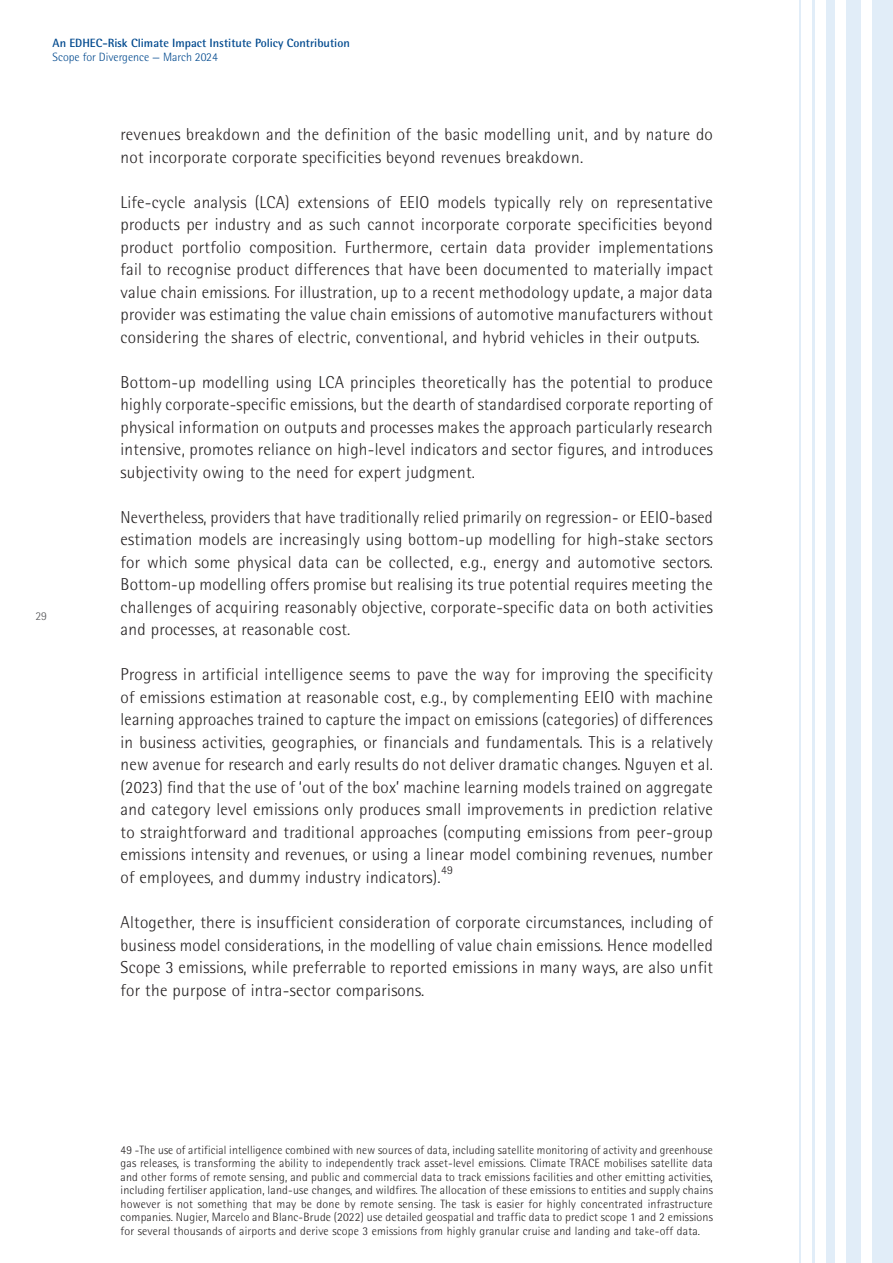
<style>
.page{position:relative;width:893px;height:1263px;background:#fff}
.page>*{position:absolute;margin:0;border:0;box-sizing:border-box;transform-origin:0 0}
.t1{font:300 17.25px/22.5px "Rotis Semi Sans";letter-spacing:.015em;color:#231f20;text-align:justify}
.t2{font:300 17.25px/22.5px "Rotis Semi Sans";letter-spacing:.015em;color:#231f20;text-align:justify;scale:.96 1}
.t3{font:300 12px/13.5px "Rotis Semi Sans";letter-spacing:.015em;color:#231f20;text-align:justify}
.t4{font:700 12px "Rotis Semi Sans";color:#01498e}
.t5{font:300 12px "Rotis Semi Sans";color:#01498e}
.t6{font:300 12px "Rotis Semi Sans";color:#57585a}
</style>
<div class="page">
<div style="left:826px;top:0;width:9px;height:1263px;background:#e1edf8"></div>
<hr style="left:812px;top:0;width:3px;height:1263px;background:#e1edf8">
<hr style="left:799px;top:0;width:2px;height:1263px;background:#e1edf8">
<div style="left:846px;top:0;width:15px;height:1263px;background:#e1edf8"></div>
<div style="left:872px;top:0;width:21px;height:1263px;background:#e1edf8"></div>
<p class="t4" style="left:53px;top:36px;width:299px">An EDHEC-Risk Climate Impact Institute Policy Contribution</p>
<p class="t5" style="left:53px;top:50px;width:167px">Scope for Divergence — March 2024</p>
<p class="t6" style="left:36px;top:609px;width:13px">29</p>
<p class="t1" style="left:121px;top:123px;width:594px">revenues breakdown and the definition of the basic modelling unit, and by nature do not incorporate corporate specificities beyond revenues breakdown.</p>
<p class="t1" style="left:121px;top:191px;width:594px">Life-cycle analysis (LCA) extensions of EEIO models typically rely on representative products per industry and as such cannot incorporate corporate specificities beyond product portfolio composition. Furthermore, certain data provider implementations fail to recognise product differences that have been documented to materially impact value chain emissions. For illustration, up to a recent methodology update, a major data provider was estimating the value chain emissions of automotive manufacturers without considering the shares of electric, conventional, and hybrid vehicles in their outputs.</p>
<p class="t1" style="left:121px;top:371px;width:594px">Bottom-up modelling using LCA principles theoretically has the potential to produce highly corporate-specific emissions, but the dearth of standardised corporate reporting of physical information on outputs and processes makes the approach particularly research intensive, promotes reliance on high-level indicators and sector figures, and introduces subjectivity owing to the need for expert judgment.</p>
<p class="t2" style="left:121px;top:506px;width:619px">Nevertheless, providers that have traditionally relied primarily on regression- or EEIO-based estimation models are increasingly using bottom-up modelling for high-stake sectors for which some physical data can be collected, e.g., energy and automotive sectors.<br>Bottom-up modelling offers promise but realising its true potential requires meeting the challenges of acquiring reasonably objective, corporate-specific data on both activities and processes, at reasonable cost.</p>
<p class="t1" style="left:121px;top:663px;width:594px">Progress in artificial intelligence seems to pave the way for improving the specificity of emissions estimation at reasonable cost, e.g., by complementing EEIO with machine learning approaches trained to capture the impact on emissions (categories) of differences in business activities, geographies, or financials and fundamentals. This is a relatively new avenue for research and early results do not deliver dramatic changes. Nguyen et al. (2023) find that the use of ‘out of the box’ machine learning models trained on aggregate and category level emissions only produces small improvements in prediction relative to straightforward and traditional approaches (computing emissions from peer-group emissions intensity and revenues, or using a linear model combining revenues, number of employees, and dummy industry indicators).</p>
<p class="t3" style="left:441px;top:863px;width:13px">49</p>
<p class="t1" style="left:121px;top:911px;width:594px">Altogether, there is insufficient consideration of corporate circumstances, including of business model considerations, in the modelling of value chain emissions. Hence modelled Scope 3 emissions, while preferrable to reported emissions in many ways, are also unfit for the purpose of intra-sector comparisons.</p>
<p class="t3" style="left:121px;top:1143px;width:594px">49 -The use of artificial intelligence combined with new sources of data, including satellite monitoring of activity and greenhouse gas releases, is transforming the ability to independently track asset-level emissions. Climate TRACE mobilises satellite data and other forms of remote sensing, and public and commercial data to track emissions facilities and other emitting activities, including fertiliser application, land-use changes, and wildfires. The allocation of these emissions to entities and supply chains however is not something that may be done by remote sensing. The task is easier for highly concentrated infrastructure companies. Nugier, Marcelo and Blanc-Brude (2022) use detailed geospatial and traffic data to predict scope 1 and 2 emissions for several thousands of airports and derive scope 3 emissions from highly granular cruise and landing and take-off data.</p>
</div>
